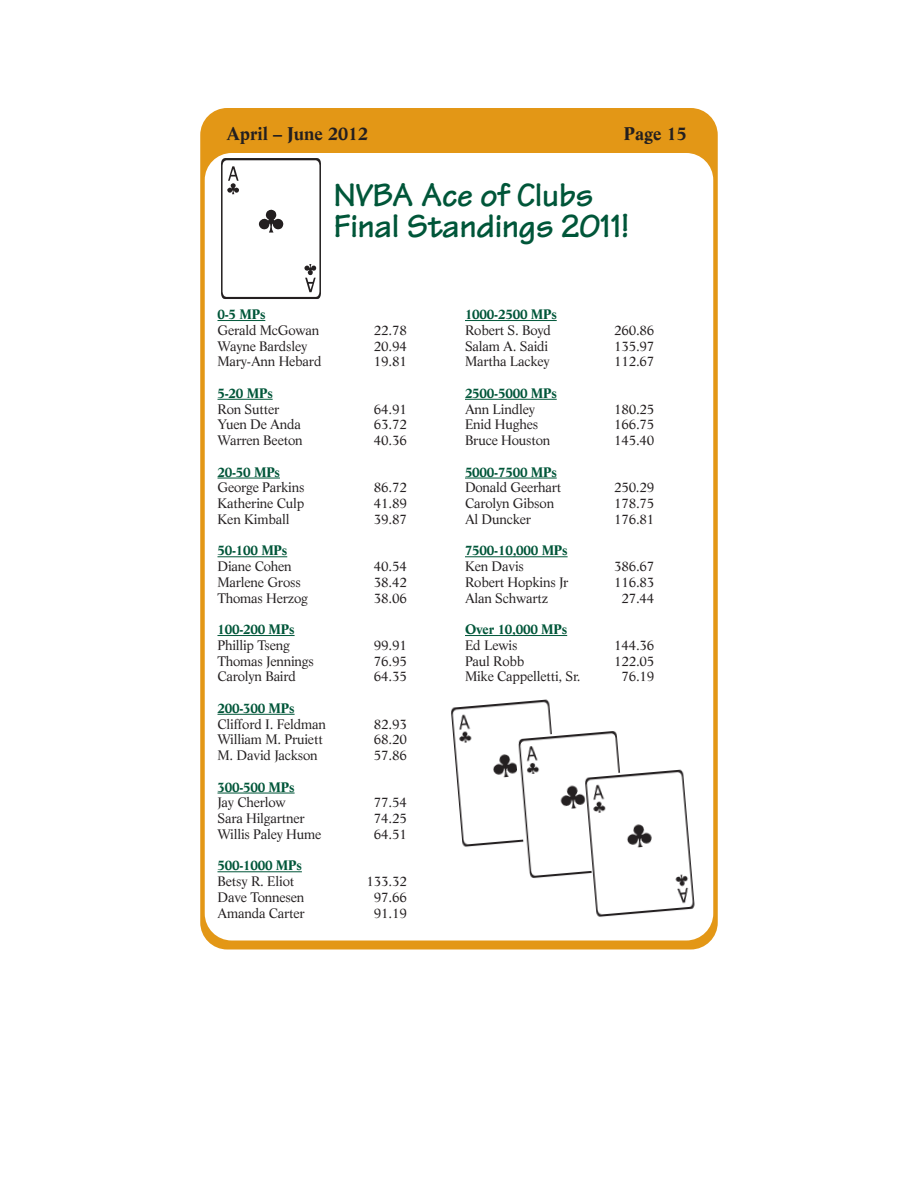
<style>
.page{position:relative;width:918px;height:1188px;background:#fff}
.page>*{position:absolute;margin:0;border:0;box-sizing:border-box;transform-origin:0 0}
.t1{font:700 34.5px/31.5px "Tekton";letter-spacing:-.015em;color:#005639}
.t2{font:700 18px "Life";color:#231f20}
.t3{font:13.5px "Life";letter-spacing:-.015em;color:#231f20}
.t4{font:700 13.5px "Life";letter-spacing:-.015em;color:#005639}
</style>
<div class="page">
<svg style="left:200px;top:108px;width:518px;height:842px;background:#e39a1e"></svg>
<div style="left:205px;top:153px;width:508px;height:787px;background:#fff;border-radius:27px"></div>
<hr style="left:218px;top:320px;width:47px;height:1px;background:#005639">
<hr style="left:218px;top:399px;width:55px;height:1px;background:#005639">
<hr style="left:218px;top:478px;width:62px;height:1px;background:#005639">
<hr style="left:218px;top:556px;width:69px;height:1px;background:#005639">
<hr style="left:218px;top:635px;width:77px;height:1px;background:#005639">
<hr style="left:218px;top:714px;width:77px;height:1px;background:#005639">
<hr style="left:218px;top:793px;width:77px;height:1px;background:#005639">
<hr style="left:218px;top:871px;width:84px;height:1px;background:#005639">
<hr style="left:465px;top:320px;width:92px;height:1px;background:#005639">
<hr style="left:465px;top:399px;width:92px;height:1px;background:#005639">
<hr style="left:465px;top:478px;width:92px;height:1px;background:#005639">
<hr style="left:465px;top:556px;width:103px;height:1px;background:#005639">
<hr style="left:465px;top:635px;width:102px;height:1px;background:#005639">
<img style="left:217px;top:156px;width:104px;height:143px">
<svg style="left:451px;top:699px;width:169px;height:180px"></svg>
<img style="left:583px;top:767px;width:112px;height:150px">
<h2 class="t2" style="left:226px;top:126px;width:143px">April – June 2012</h2>
<h2 class="t2" style="left:624px;top:126px;width:65px">Page 15</h2>
<h1 class="t1" style="left:334px;top:184px;width:297px">NVBA Ace of Clubs<br>Final Standings 2011!</h1>
<p class="t4" style="left:218px;top:309px;width:50px">0-5 MPs</p>
<p class="t3" style="left:218px;top:325px;width:103px">Gerald McGowan</p>
<p class="t3" style="left:374px;top:325px;width:35px">22.78</p>
<p class="t3" style="left:218px;top:340px;width:91px">Wayne Bardsley</p>
<p class="t3" style="left:374px;top:340px;width:35px">20.94</p>
<p class="t3" style="left:218px;top:356px;width:106px">Mary-Ann Hebard</p>
<p class="t3" style="left:374px;top:356px;width:35px">19.81</p>
<p class="t4" style="left:218px;top:388px;width:57px">5-20 MPs</p>
<p class="t3" style="left:218px;top:403px;width:63px">Ron Sutter</p>
<p class="t3" style="left:374px;top:403px;width:35px">64.91</p>
<p class="t3" style="left:217px;top:419px;width:85px">Yuen De Anda</p>
<p class="t3" style="left:374px;top:419px;width:35px">63.72</p>
<p class="t3" style="left:217px;top:435px;width:87px">Warren Beeton</p>
<p class="t3" style="left:374px;top:435px;width:35px">40.36</p>
<p class="t4" style="left:217px;top:466px;width:64px">20-50 MPs</p>
<p class="t3" style="left:218px;top:482px;width:89px">George Parkins</p>
<p class="t3" style="left:374px;top:482px;width:35px">86.72</p>
<p class="t3" style="left:218px;top:498px;width:88px">Katherine Culp</p>
<p class="t3" style="left:374px;top:498px;width:35px">41.89</p>
<p class="t3" style="left:218px;top:514px;width:74px">Ken Kimball</p>
<p class="t3" style="left:374px;top:514px;width:35px">39.87</p>
<p class="t4" style="left:218px;top:545px;width:71px">50-100 MPs</p>
<p class="t3" style="left:218px;top:561px;width:76px">Diane Cohen</p>
<p class="t3" style="left:374px;top:561px;width:35px">40.54</p>
<p class="t3" style="left:217px;top:577px;width:85px">Marlene Gross</p>
<p class="t3" style="left:374px;top:577px;width:35px">38.42</p>
<p class="t3" style="left:217px;top:592px;width:92px">Thomas Herzog</p>
<p class="t3" style="left:374px;top:592px;width:35px">38.06</p>
<p class="t4" style="left:217px;top:624px;width:79px">100-200 MPs</p>
<p class="t3" style="left:218px;top:640px;width:74px">Phillip Tseng</p>
<p class="t3" style="left:374px;top:640px;width:35px">99.91</p>
<p class="t3" style="left:217px;top:655px;width:98px">Thomas Jennings</p>
<p class="t3" style="left:374px;top:655px;width:35px">76.95</p>
<p class="t3" style="left:217px;top:671px;width:80px">Carolyn Baird</p>
<p class="t3" style="left:374px;top:671px;width:35px">64.35</p>
<p class="t4" style="left:218px;top:703px;width:79px">200-300 MPs</p>
<p class="t3" style="left:218px;top:718px;width:110px">Clifford I. Feldman</p>
<p class="t3" style="left:374px;top:718px;width:35px">82.93</p>
<p class="t3" style="left:218px;top:734px;width:107px">William M. Pruiett</p>
<p class="t3" style="left:374px;top:734px;width:35px">68.20</p>
<p class="t3" style="left:218px;top:750px;width:102px">M. David Jackson</p>
<p class="t3" style="left:374px;top:750px;width:35px">57.86</p>
<p class="t4" style="left:218px;top:781px;width:79px">300-500 MPs</p>
<p class="t3" style="left:218px;top:797px;width:70px">Jay Cherlow</p>
<p class="t3" style="left:374px;top:797px;width:35px">77.54</p>
<p class="t3" style="left:218px;top:813px;width:89px">Sara Hilgartner</p>
<p class="t3" style="left:374px;top:813px;width:35px">74.25</p>
<p class="t3" style="left:218px;top:829px;width:106px">Willis Paley Hume</p>
<p class="t3" style="left:374px;top:829px;width:35px">64.51</p>
<p class="t4" style="left:218px;top:860px;width:86px">500-1000 MPs</p>
<p class="t3" style="left:218px;top:876px;width:78px">Betsy R. Eliot</p>
<p class="t3" style="left:367px;top:876px;width:42px">133.32</p>
<p class="t3" style="left:218px;top:892px;width:88px">Dave Tonnesen</p>
<p class="t3" style="left:374px;top:892px;width:35px">97.66</p>
<p class="t3" style="left:218px;top:907px;width:89px">Amanda Carter</p>
<p class="t3" style="left:374px;top:907px;width:35px">91.19</p>
<p class="t4" style="left:465px;top:309px;width:93px">1000-2500 MPs</p>
<p class="t3" style="left:465px;top:325px;width:88px">Robert S. Boyd</p>
<p class="t3" style="left:614px;top:325px;width:42px">260.86</p>
<p class="t3" style="left:465px;top:340px;width:85px">Salam A. Saidi</p>
<p class="t3" style="left:614px;top:340px;width:42px">135.97</p>
<p class="t3" style="left:465px;top:356px;width:86px">Martha Lackey</p>
<p class="t3" style="left:614px;top:356px;width:42px">112.67</p>
<p class="t4" style="left:465px;top:388px;width:93px">2500-5000 MPs</p>
<p class="t3" style="left:465px;top:403px;width:72px">Ann Lindley</p>
<p class="t3" style="left:614px;top:403px;width:42px">180.25</p>
<p class="t3" style="left:465px;top:419px;width:75px">Enid Hughes</p>
<p class="t3" style="left:614px;top:419px;width:42px">166.75</p>
<p class="t3" style="left:465px;top:435px;width:87px">Bruce Houston</p>
<p class="t3" style="left:614px;top:435px;width:42px">145.40</p>
<p class="t4" style="left:465px;top:466px;width:93px">5000-7500 MPs</p>
<p class="t3" style="left:465px;top:482px;width:98px">Donald Geerhart</p>
<p class="t3" style="left:614px;top:482px;width:42px">250.29</p>
<p class="t3" style="left:465px;top:498px;width:91px">Carolyn Gibson</p>
<p class="t3" style="left:614px;top:498px;width:42px">178.75</p>
<p class="t3" style="left:465px;top:514px;width:68px">Al Duncker</p>
<p class="t3" style="left:614px;top:514px;width:42px">176.81</p>
<p class="t4" style="left:465px;top:545px;width:104px">7500-10,000 MPs</p>
<p class="t3" style="left:465px;top:561px;width:61px">Ken Davis</p>
<p class="t3" style="left:614px;top:561px;width:42px">386.67</p>
<p class="t3" style="left:465px;top:577px;width:105px">Robert Hopkins Jr</p>
<p class="t3" style="left:614px;top:577px;width:42px">116.83</p>
<p class="t3" style="left:465px;top:592px;width:85px">Alan Schwartz</p>
<p class="t3" style="left:621px;top:592px;width:35px">27.44</p>
<p class="t4" style="left:465px;top:624px;width:104px">Over 10,000 MPs</p>
<p class="t3" style="left:465px;top:640px;width:54px">Ed Lewis</p>
<p class="t3" style="left:614px;top:640px;width:42px">144.36</p>
<p class="t3" style="left:465px;top:655px;width:61px">Paul Robb</p>
<p class="t3" style="left:614px;top:655px;width:42px">122.05</p>
<p class="t3" style="left:465px;top:671px;width:117px">Mike Cappelletti, Sr.</p>
<p class="t3" style="left:621px;top:671px;width:35px">76.19</p>
</div>
